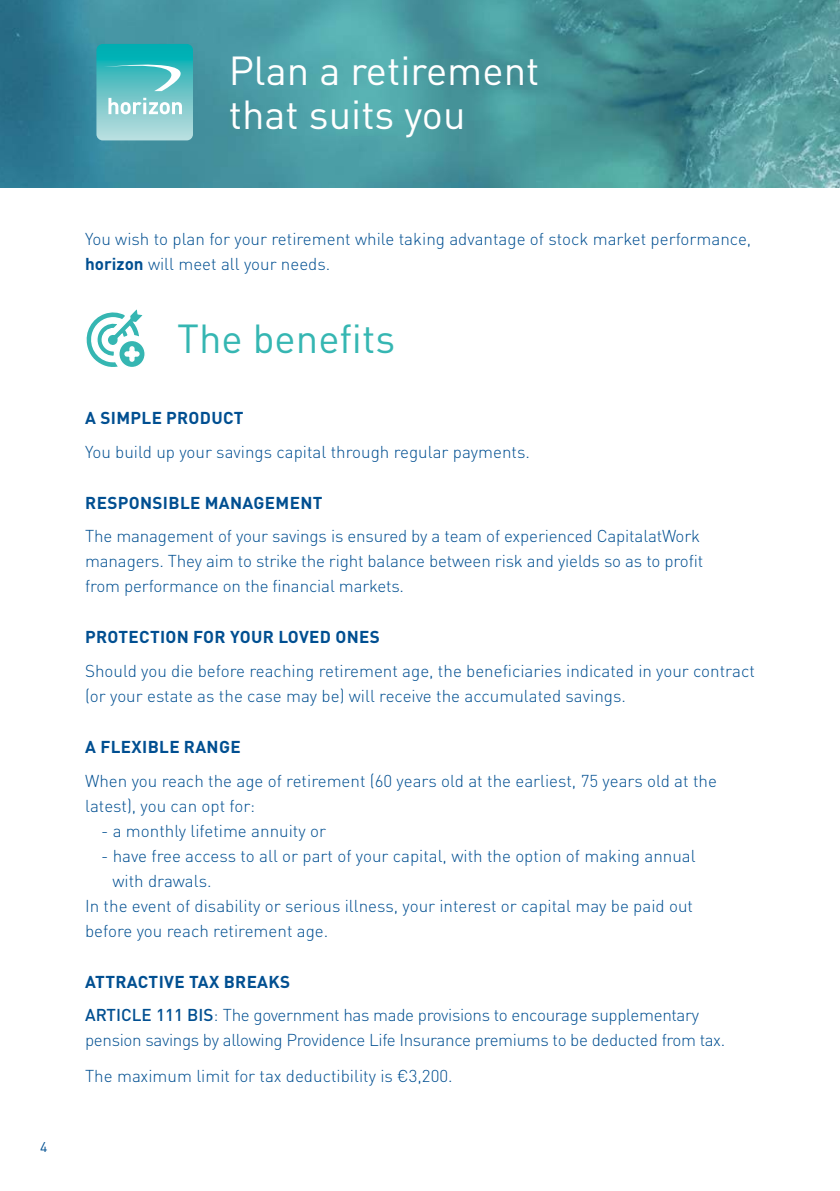
<style>
.page{position:relative;width:840px;height:1191px;background:#fff}
.page>*{position:absolute;margin:0;border:0;box-sizing:border-box;transform-origin:0 0}
.t1{font:40px/44px "DINOT";color:#fff}
.t2{font:40px "DINOT";color:#35b6b2}
.t3{font:300 17px/25px "DIN Pro";color:#004f91}
.t4{font:300 17px/33.6px "DIN Pro";letter-spacing:-.02em;color:#004f91}
.t5{font:700 17px "DIN Pro";letter-spacing:.02em;color:#004f91}
.t6{font:14px "DIN Pro";color:#004f91}
.s1{font-weight:700}
.s2{font-weight:500}
</style>
<div class="page">
<svg style="left:86px;top:309px;width:59px;height:58px"></svg>
<img style="left:0;top:0;width:839px;height:187px">
<svg style="left:96px;top:44px;width:97px;height:96px;background:#6cc8cb"></svg>
<h1 class="t1" style="left:228px;top:47px;width:312px">Plan a retirement that suits you</h1>
<p class="t6" style="left:40px;top:1136px;width:9px">4</p>
<p class="t3" style="left:85px;top:225px;width:667px">You wish to plan for your retirement while taking advantage of stock market performance, <span class="s1">horizon</span> will meet all your needs.</p>
<h1 class="t2" style="left:177px;top:311px;width:219px">The benefits</h1>
<p class="t5" style="left:85px;top:404px;width:160px">A SIMPLE PRODUCT</p>
<p class="t3" style="left:85px;top:438px;width:446px">You build up your savings capital through regular payments.</p>
<p class="t5" style="left:85px;top:488px;width:238px">RESPONSIBLE MANAGEMENT</p>
<p class="t3" style="left:85px;top:522px;width:619px">The management of your savings is ensured by a team of experienced CapitalatWork managers. They aim to strike the right balance between risk and yields so as to profit from performance on the financial markets.</p>
<p class="t5" style="left:85px;top:623px;width:296px">PROTECTION FOR YOUR LOVED ONES</p>
<p class="t3" style="left:85px;top:657px;width:671px">Should you die before reaching retirement age, the beneficiaries indicated in your contract (or your estate as the case may be) will receive the accumulated savings.</p>
<p class="t5" style="left:85px;top:732px;width:157px">A FLEXIBLE RANGE</p>
<p class="t3" style="left:85px;top:766px;width:633px">When you reach the age of retirement (60 years old at the earliest, 75 years old at the latest), you can opt for:</p>
<p class="t3" style="left:101px;top:816px;width:226px">- a monthly lifetime annuity or</p>
<p class="t3" style="left:101px;top:841px;width:595px">- have free access to all or part of your capital, with the option of making annual</p>
<p class="t3" style="left:112px;top:866px;width:101px">with drawals.</p>
<p class="t3" style="left:85px;top:891px;width:609px">In the event of disability or serious illness, your interest or capital may be paid out</p>
<p class="t3" style="left:85px;top:916px;width:244px">before you reach retirement age.</p>
<p class="t4" style="left:85px;top:963px;width:615px"><span class="s1">ATTRACTIVE TAX BREAKS<br></span><span class="s2">ARTICLE 111 BIS</span>: The government has made provisions to encourage supplementary</p>
<p class="t4" style="left:85px;top:1020px;width:641px;line-height:36px">pension savings by allowing Providence Life Insurance premiums to be deducted from tax.<br>The maximum limit for tax deductibility is €3,200.</p>
</div>
